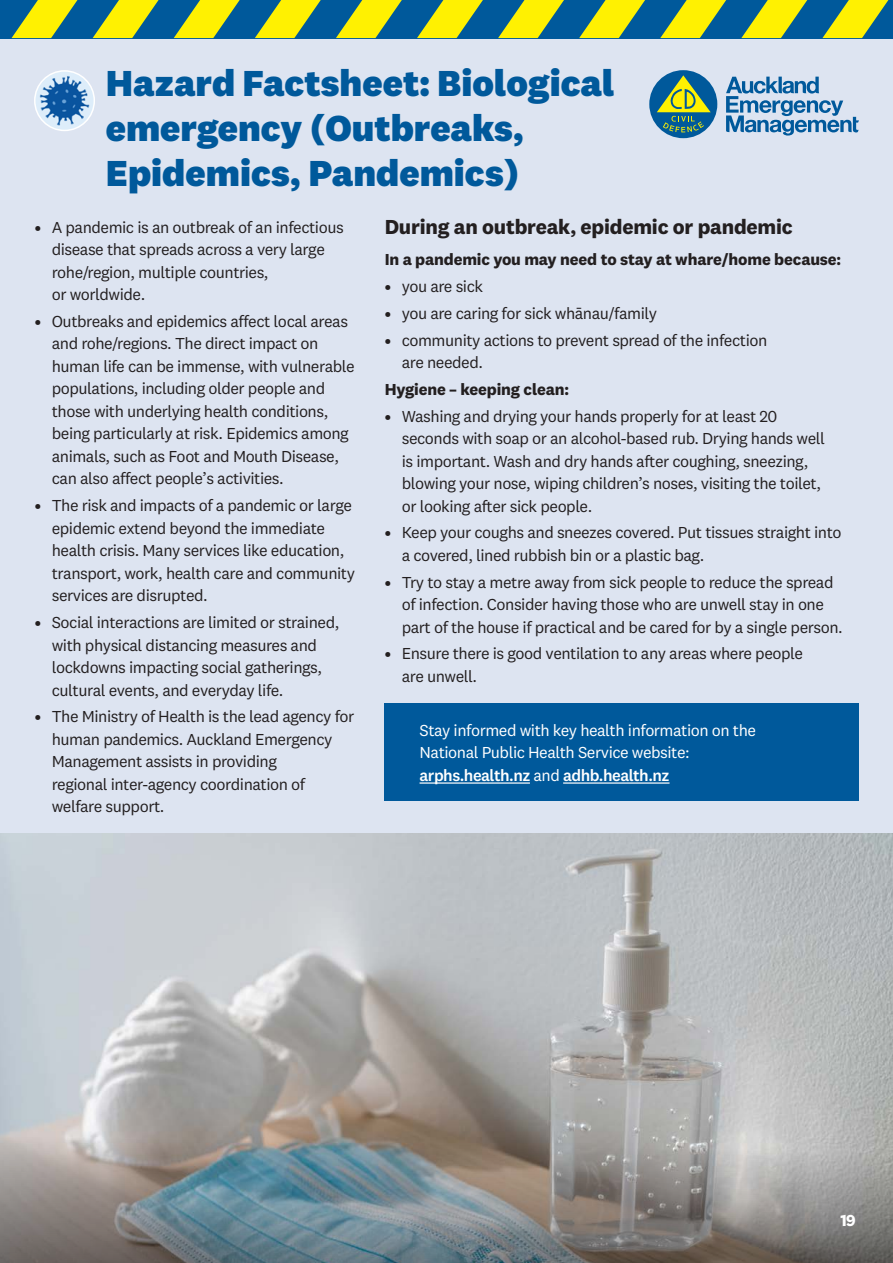
<style>
.page{position:relative;width:893px;height:1263px;background:#dde4f1}
.page>*{position:absolute;margin:0;border:0;box-sizing:border-box;transform-origin:0 0}
.t1{font:800 37.5px/45px "National 2";color:#00599b}
.t2{font:700 21px "National 2";letter-spacing:-.01em;color:#231f20}
.t3{font:16.5px/22.5px "National 2";letter-spacing:-.03em;color:#231f20}
.t4{font:16.5px/22.5px "National 2";letter-spacing:-.03em;color:#fff}
.t5{font:700 16.5px "National 2";letter-spacing:-.01em;color:#231f20}
.t6{font:700 16.5px "National 2";color:#fff}
.s1{font-weight:500}
</style>
<div class="page">
<svg style="left:726px;top:77px;width:133px;height:59px"></svg>
<div style="left:649px;top:70px;width:68px;height:68px;background:#00599b;border-radius:50%"></div>
<svg style="left:657px;top:75px;width:54px;height:57px"></svg>
<img style="left:35px;top:71px;width:59px;height:59px;border-radius:30px">
<div style="left:34px;top:70px;width:61px;height:61px;border:2px solid #fff;border-radius:50%"></div>
<div style="left:385px;top:703px;width:474px;height:97px;background:#00599b"></div>
<hr style="left:420px;top:782px;width:110px;height:2px;background:#fff">
<hr style="left:563px;top:782px;width:106px;height:2px;background:#fff">
<img style="left:0;top:833px;width:893px;height:293px">
<div style="left:0;top:0;width:893px;height:38px;background:#00599b"></div>
<svg style="left:174px;top:0;width:66px;height:38px"></svg>
<svg style="left:93px;top:0;width:66px;height:38px"></svg>
<svg style="left:12px;top:0;width:65px;height:38px"></svg>
<svg style="left:255px;top:0;width:66px;height:38px"></svg>
<svg style="left:336px;top:0;width:66px;height:38px"></svg>
<svg style="left:498px;top:0;width:66px;height:38px"></svg>
<svg style="left:579px;top:0;width:66px;height:38px"></svg>
<svg style="left:660px;top:0;width:66px;height:38px"></svg>
<svg style="left:741px;top:0;width:66px;height:38px"></svg>
<svg style="left:822px;top:0;width:66px;height:38px"></svg>
<svg style="left:417px;top:0;width:66px;height:38px"></svg>
<svg style="left:0;top:1126px;width:893px;height:137px"></svg>
<h1 class="t1" style="left:106px;top:61px;width:510px">Hazard Factsheet: Biological emergency (Outbreaks,<br>Epidemics, Pandemics)</h1>
<p class="t3" style="left:52px;top:216px;width:294px;text-indent:-17px"><span class="s1">•</span> A pandemic is an outbreak of an infectious disease that spreads across a very large rohe/region, multiple countries,<br>or worldwide.</p>
<p class="t3" style="left:52px;top:310px;width:304px;text-indent:-17px"><span class="s1">•</span> Outbreaks and epidemics affect local areas and rohe/regions. The direct impact on human life can be immense, with vulnerable populations, including older people and those with underlying health conditions, being particularly at risk. Epidemics among animals, such as Foot and Mouth Disease, can also affect people’s activities.</p>
<p class="t3" style="left:52px;top:494px;width:305px;text-indent:-17px"><span class="s1">•</span> The risk and impacts of a pandemic or large epidemic extend beyond the immediate health crisis. Many services like education, transport, work, health care and community services are disrupted.</p>
<p class="t3" style="left:52px;top:611px;width:289px;text-indent:-17px"><span class="s1">•</span> Social interactions are limited or strained, with physical distancing measures and lockdowns impacting social gatherings, cultural events, and everyday life.</p>
<p class="t3" style="left:52px;top:705px;width:304px;text-indent:-17px"><span class="s1">•</span> The Ministry of Health is the lead agency for human pandemics. Auckland Emergency Management assists in providing<br>regional inter-agency coordination of welfare support.</p>
<p class="t2" style="left:385px;top:214px;width:410px">During an outbreak, epidemic or pandemic</p>
<p class="t5" style="left:385px;top:249px;width:458px">In a pandemic you may need to stay at whare/home because:</p>
<p class="t3" style="left:385px;top:275px;width:100px"><span class="s1">•</span> you are sick</p>
<p class="t3" style="left:385px;top:302px;width:274px"><span class="s1">•</span> you are caring for sick whānau/family</p>
<p class="t3" style="left:402px;top:329px;width:367px;text-indent:-17px"><span class="s1">•</span> community actions to prevent spread of the infection are needed.</p>
<p class="t5" style="left:385px;top:379px;width:186px">Hygiene – keeping clean:</p>
<p class="t3" style="left:402px;top:405px;width:425px;text-indent:-17px"><span class="s1">•</span> Washing and drying your hands properly for at least 20 seconds with soap or an alcohol-based rub. Drying hands well is important. Wash and dry hands after coughing, sneezing, blowing your nose, wiping children’s noses, visiting the toilet, or looking after sick people.</p>
<p class="t3" style="left:402px;top:521px;width:441px;text-indent:-17px"><span class="s1">•</span> Keep your coughs and sneezes covered. Put tissues straight into a covered, lined rubbish bin or a plastic bag.</p>
<p class="t3" style="left:402px;top:571px;width:443px;text-indent:-17px"><span class="s1">•</span> Try to stay a metre away from sick people to reduce the spread of infection. Consider having those who are unwell stay in one part of the house if practical and be cared for by a single person.</p>
<p class="t3" style="left:402px;top:642px;width:403px;text-indent:-17px"><span class="s1">•</span> Ensure there is good ventilation to any areas where people are unwell.</p>
<p class="t4" style="left:420px;top:718px;width:338px">Stay informed with key health information on the<br>National Public Health Service website: <span class="s1">arphs.health.nz</span> and <span class="s1">adhb.health.nz</span></p>
<p class="t6" style="left:840px;top:1210px;width:17px">19</p>
</div>
